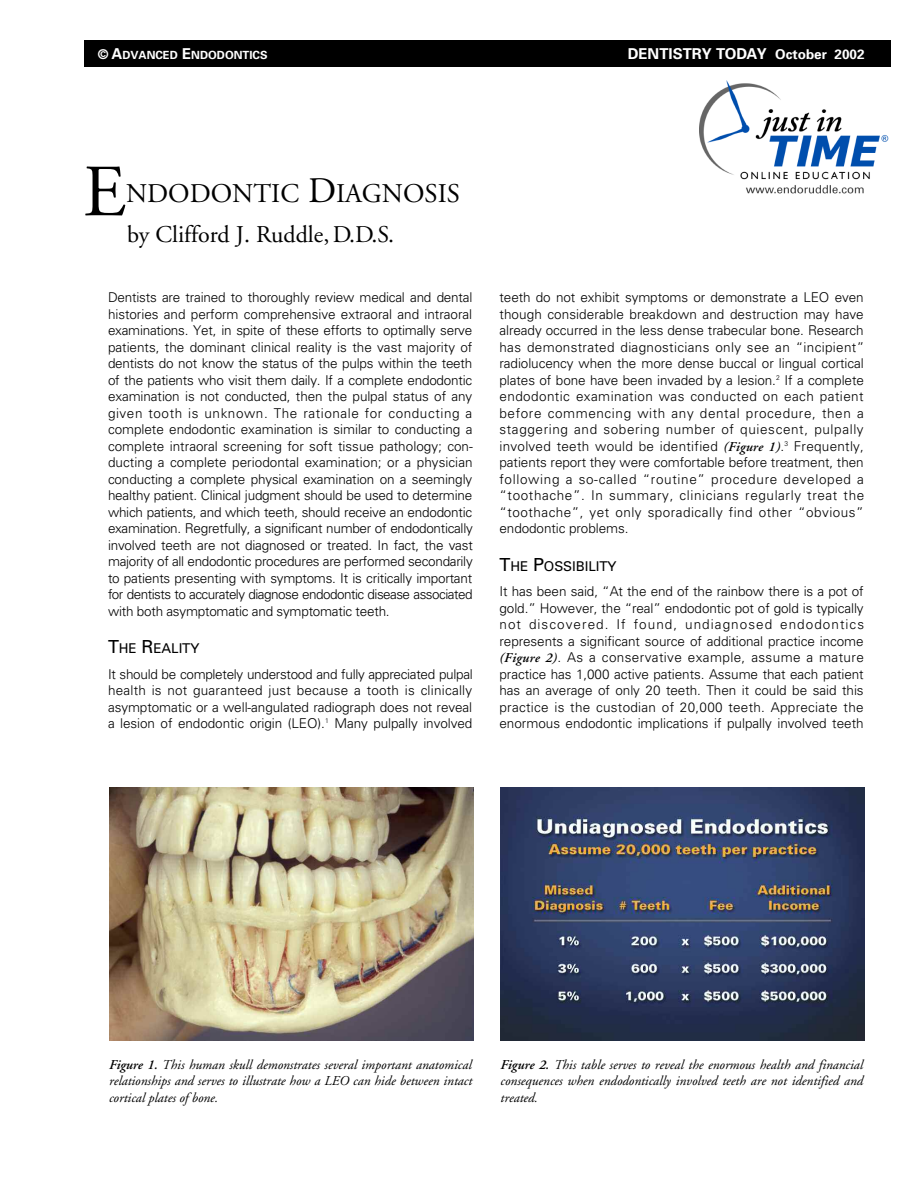
<style>
.page{position:relative;width:918px;height:1188px;background:#fff}
.page>*{position:absolute;margin:0;border:0;box-sizing:border-box;transform-origin:0 0}
.t1{font:73.5px "Adobe Garamond";color:#000}
.t2{font:27px "Adobe Garamond";color:#000}
.t3{font:24px "Adobe Garamond";color:#000}
.t4{font:700 15px "Univers";color:#fff}
.t5{font:300 13.5px/16.5px "Univers";letter-spacing:-.005em;color:#000;text-align:justify}
.t6{font:italic 13.5px/16.5px "Adobe Garamond";color:#000;text-align:justify}
.t7{font:700 11.25px "Univers";color:#fff}
.s1{font-size:13.5px}
.s2{font-size:15px}
.s3{font-size:36px}
.s4{font-weight:400;font-size:18px}
.s5{font-weight:400}
.s6{font-family:"Adobe Garamond";font-weight:600;font-style:italic}
.s7{font-weight:600}
</style>
<div class="page">
<div style="left:84px;top:40px;width:807px;height:28px;background:#000"></div>
<img style="left:501px;top:787px;width:363px;height:254px">
<img style="left:109px;top:787px;width:365px;height:253px">
<img style="left:699px;top:80px;width:190px;height:114px">
<p class="t7" style="left:98px;top:51px;width:171px"><span class="s1">©</span> <span class="s2">A</span>DVANCED <span class="s2">E</span>NDODONTICS</p>
<p class="t4" style="left:628px;top:49px;width:238px">DENTISTRY TODAY <span class="s1">October 2002</span></p>
<h1 class="t1" style="left:83px;top:163px;width:44px">E</h1>
<h2 class="t2" style="left:126px;top:182px;width:336px">NDODONTIC <span class="s3">D</span>IAGNOSIS</h2>
<h3 class="t3" style="left:127px;top:225px;width:268px">by Clifford J. Ruddle, D.D.S.</h3>
<p class="t5" style="left:108px;top:290px;width:366px">Dentists are trained to thoroughly review medical and dental histories and perform comprehensive extraoral and intraoral examinations. Yet, in spite of these efforts to optimally serve patients, the dominant clinical reality is the vast majority of dentists do not know the status of the pulps within the teeth of the patients who visit them daily. If a complete endodontic examination is not conducted, then the pulpal status of any given tooth is unknown. The rationale for conducting a complete endodontic examination is similar to conducting a complete intraoral screening for soft tissue pathology; con&shy;ducting a complete periodontal examination; or a physician conducting a complete physical examination on a seemingly healthy patient. Clinical judgment should be used to determine which patients, and which teeth, should receive an endodontic examination. Regretfully, a significant number of endodontically involved teeth are not diagnosed or treated. In fact, the vast majority of all endodontic procedures are performed secondarily to patients presenting with symptoms. It is critically important for dentists to accurately diagnose endodontic disease associated with both asymptomatic and symptomatic teeth.</p>
<p class="t5" style="left:108px;top:637px;width:366px;line-height:25.5px"><span class="s4">T</span><span class="s5">HE</span> <span class="s4">R</span><span class="s5">EALITY<br></span>It should be completely understood and fully appreciated pulpal</p>
<p class="t5" style="left:108px;top:683px;width:366px">health is not guaranteed just because a tooth is clinically asymptomatic or a well-angulated radiograph does not reveal a lesion of endodontic origin (LEO).<sup>1</sup> Many pulpally involved</p>
<p class="t5" style="left:500px;top:290px;width:366px">teeth do not exhibit symptoms or demonstrate a LEO even though considerable breakdown and destruction may have already occurred in the less dense trabecular bone. Research has demonstrated diagnosticians only see an “incipient” radiolucency when the more dense buccal or lingual cortical plates of bone have been invaded by a lesion.<sup>2</sup> If a complete endodontic examination was conducted on each patient before commencing with any dental procedure, then a staggering and sobering number of quiescent, pulpally involved teeth would be identified <span class="s6">(Figure 1)</span>.<sup>3</sup> Frequently, patients report they were comfortable before treatment, then following a so-called “routine” procedure developed a “toothache”. In summary, clinicians regularly treat the “toothache”, yet only sporadically find other “obvious” endodontic problems.</p>
<p class="t5" style="left:500px;top:554px;width:366px;line-height:25.5px"><span class="s4">T</span><span class="s5">HE</span> <span class="s4">P</span><span class="s5">OSSIBILITY<br></span>It has been said, “At the end of the rainbow there is a pot of</p>
<p class="t5" style="left:500px;top:601px;width:366px">gold.” However, the “real” endodontic pot of gold is typically not discovered. If found, undiagnosed endodontics represents a significant source of additional practice income <span class="s6">(Figure 2)</span>. As a conservative example, assume a mature practice has 1,000 active patients. Assume that each patient has an average of only 20 teeth. Then it could be said this practice is the custodian of 20,000 teeth. Appreciate the enormous endodontic implications if pulpally involved teeth</p>
<p class="t6" style="left:109px;top:1057px;width:365px"><span class="s7">Figure 1.</span> This human skull demonstrates several important anatomical relationships and serves to illustrate how a LEO can hide between intact cortical plates of bone.</p>
<p class="t6" style="left:501px;top:1057px;width:364px"><span class="s7">Figure 2.</span> This table serves to reveal the enormous health and financial consequences when endodontically involved teeth are not identified and treated.</p>
</div>
